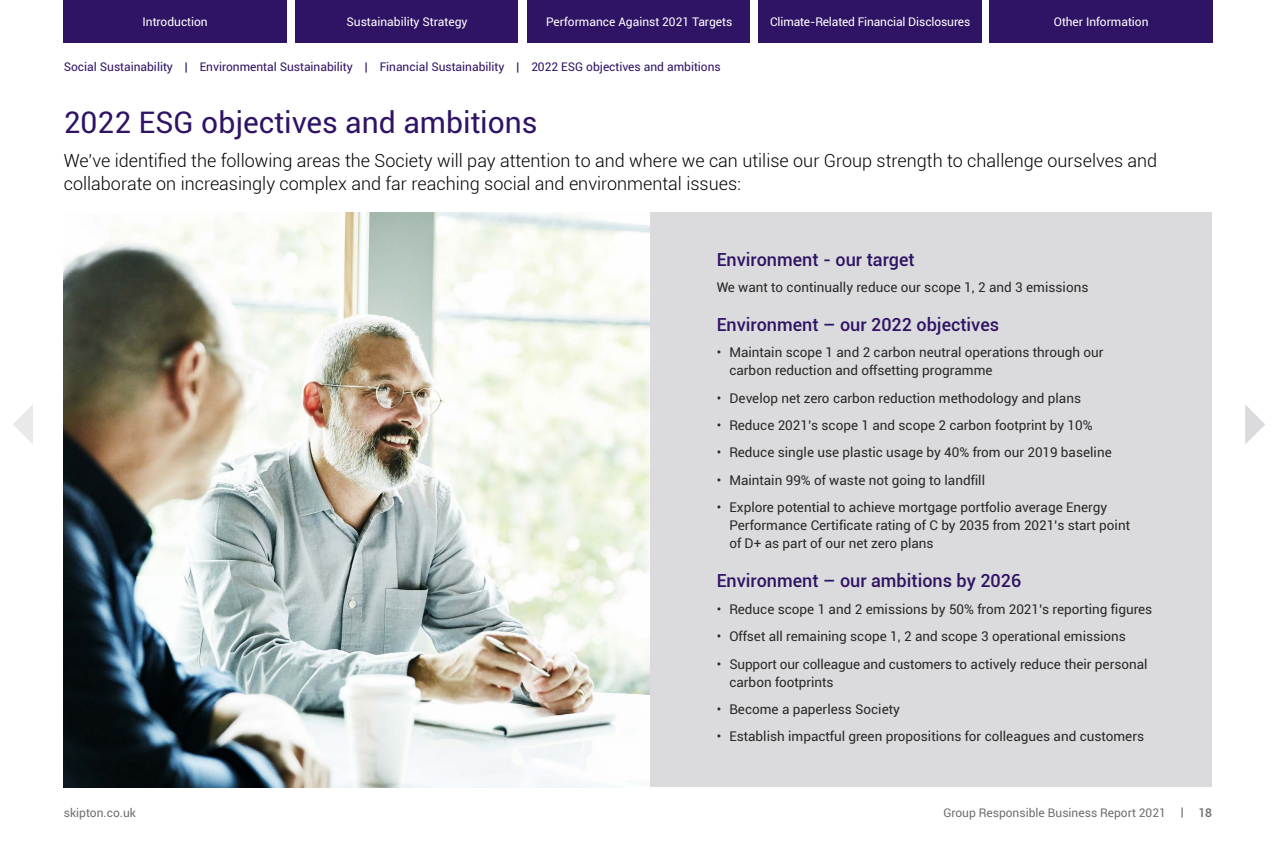
<style>
.page{position:relative;width:1276px;height:851px;background:#fff}
.page>*{position:absolute;margin:0;border:0;box-sizing:border-box;transform-origin:0 0}
.t1{font:30px "Roboto";color:#2f1364}
.t2{font:300 18px/23.2px "Roboto";color:#000}
.t3{font:500 18px "Roboto";color:#2f1364}
.t4{font:13.5px/18px "Roboto";color:#292929}
.t5{font:12px "Roboto";color:#fff}
.t6{font:12px "Roboto";color:#2f1364}
.t7{font:12px "Roboto";color:#6f6e6f}
.s1{font-weight:500}
</style>
<div class="page">
<div style="left:295px;top:0;width:223px;height:43px;background:#2f1364"></div>
<div style="left:64px;top:0;width:223px;height:43px;background:#2f1364"></div>
<div style="left:527px;top:0;width:222px;height:43px;background:#2f1364"></div>
<div style="left:758px;top:0;width:223px;height:43px;background:#2f1364"></div>
<div style="left:989px;top:0;width:223px;height:43px;background:#2f1364"></div>
<img style="left:64px;top:213px;width:587px;height:574px">
<div style="left:651px;top:213px;width:561px;height:574px;background:#dbdbdd"></div>
<svg style="left:13px;top:405px;width:20px;height:39px"></svg>
<svg style="left:1245px;top:404px;width:20px;height:40px"></svg>
<p class="t5" style="left:143px;top:13px;width:67px">Introduction</p>
<p class="t5" style="left:346px;top:13px;width:122px">Sustainability Strategy</p>
<p class="t5" style="left:546px;top:13px;width:188px">Performance Against 2021 Targets</p>
<p class="t5" style="left:770px;top:13px;width:202px">Climate-Related Financial Disclosures</p>
<p class="t5" style="left:1053px;top:13px;width:96px">Other Information</p>
<p class="t6" style="left:64px;top:58px;width:658px">Social Sustainability | Environmental Sustainability | Financial Sustainability | 2022 ESG objectives and ambitions</p>
<p class="t1" style="left:64px;top:101px;width:475px">2022 ESG objectives and ambitions</p>
<p class="t2" style="left:64px;top:148px;width:1095px">We've identified the following areas the Society will pay attention to and where we can utilise our Group strength to challenge ourselves and collaborate on increasingly complex and far reaching social and environmental issues:</p>
<p class="t3" style="left:716px;top:246px;width:199px">Environment - our target</p>
<p class="t4" style="left:716px;top:277px;width:373px">We want to continually reduce our scope 1, 2 and 3 emissions</p>
<p class="t3" style="left:716px;top:312px;width:284px">Environment – our 2022 objectives</p>
<p class="t4" style="left:729px;top:343px;width:375px;text-indent:-13px">• Maintain scope 1 and 2 carbon neutral operations through our carbon reduction and offsetting programme</p>
<p class="t4" style="left:716px;top:388px;width:366px">• Develop net zero carbon reduction methodology and plans</p>
<p class="t4" style="left:716px;top:416px;width:377px">• Reduce 2021’s scope 1 and scope 2 carbon footprint by 10%</p>
<p class="t4" style="left:716px;top:443px;width:396px">• Reduce single use plastic usage by 40% from our 2019 baseline</p>
<p class="t4" style="left:716px;top:470px;width:270px">• Maintain 99% of waste not going to landfill</p>
<p class="t4" style="left:729px;top:498px;width:402px;text-indent:-13px">• Explore potential to achieve mortgage portfolio average Energy<br>Performance Certificate rating of C by 2035 from 2021’s start point of D+ as part of our net zero plans</p>
<p class="t3" style="left:716px;top:568px;width:306px">Environment – our ambitions by 2026</p>
<p class="t4" style="left:716px;top:599px;width:437px">• Reduce scope 1 and 2 emissions by 50% from 2021’s reporting figures</p>
<p class="t4" style="left:716px;top:626px;width:411px">• Offset all remaining scope 1, 2 and scope 3 operational emissions</p>
<p class="t4" style="left:729px;top:654px;width:420px;text-indent:-13px">• Support our colleague and customers to actively reduce their personal carbon footprints</p>
<p class="t4" style="left:716px;top:699px;width:185px">• Become a paperless Society</p>
<p class="t4" style="left:716px;top:726px;width:429px">• Establish impactful green propositions for colleagues and customers</p>
<p class="t7" style="left:64px;top:804px;width:74px">skipton.co.uk</p>
<p class="t7" style="left:943px;top:804px;width:270px">Group Responsible Business Report 2021 | <span class="s1">18</span></p>
</div>
